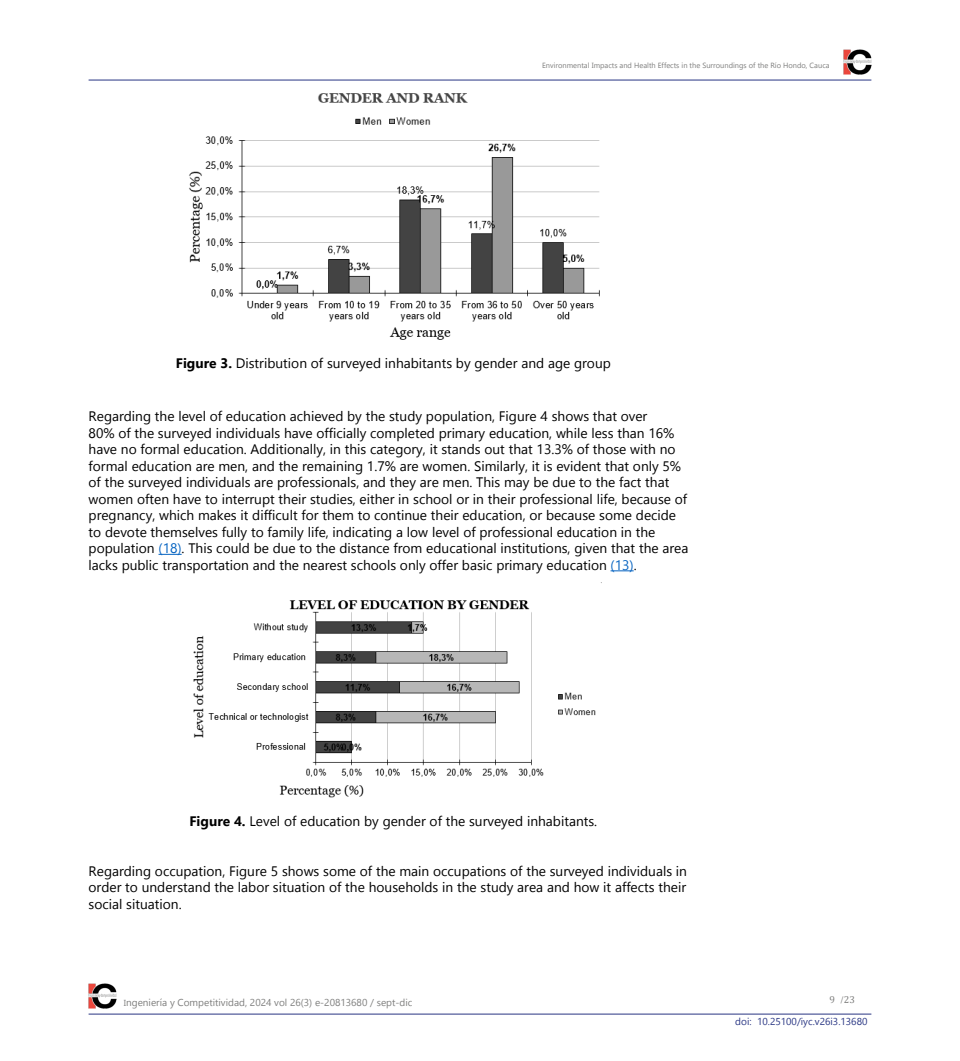
<style>
.page{position:relative;width:960px;height:1061px;background:#fff}
.page>*{position:absolute;margin:0;border:0;box-sizing:border-box;transform-origin:0 0}
.t1{font:13.75px/16.5px "Gadugi";color:#000}
.t2{font:10px "Gadugi";color:#7e7e7d}
.t3{font:10px "Gadugi";color:#283583}
.t4{font:10px "Cambria";color:#7e7e7d}
.t5{font:7.5px "Gadugi";color:#7e7e7d}
.s1{font-weight:700}
.s2{color:#0563c1}
.s3{font-size:8.75px}
.s4{font-family:"Minion Pro"}
</style>
<div class="page">
<hr style="left:89px;top:1014px;width:782px;height:1px;background:#283583">
<img style="left:89px;top:983px;width:28px;height:26px">
<hr style="left:89px;top:80px;width:782px;height:1px;background:#283583">
<img style="left:843px;top:49px;width:28px;height:26px">
<svg style="left:159px;top:554px;width:23px;height:1px"></svg>
<svg style="left:610px;top:570px;width:24px;height:1px"></svg>
<img style="left:189px;top:93px;width:411px;height:247px">
<img style="left:193px;top:582px;width:409px;height:216px">
<p class="t5" style="left:542px;top:60px;width:289px">Environmental Impacts and Health Effects in the Surroundings of the Río Hondo, Cauca</p>
<p class="t1" style="left:176px;top:355px;width:436px"><span class="s1">Figure 3.</span> Distribution of surveyed inhabitants by gender and age group</p>
<p class="t1" style="left:89px;top:408px;width:601px">Regarding the level of education achieved by the study population, Figure 4 shows that over<br>80% of the surveyed individuals have officially completed primary education, while less than 16% have no formal education. Additionally, in this category, it stands out that 13.3% of those with no formal education are men, and the remaining 1.7% are women. Similarly, it is evident that only 5% of the surveyed individuals are professionals, and they are men. This may be due to the fact that women often have to interrupt their studies, either in school or in their professional life, because of pregnancy, which makes it difficult for them to continue their education, or because some decide to devote themselves fully to family life, indicating a low level of professional education in the population <span class="s2">(18)</span>. This could be due to the distance from educational institutions, given that the area lacks public transportation and the nearest schools only offer basic primary education <span class="s2">(13)</span>.</p>
<p class="t1" style="left:189px;top:812px;width:409px"><span class="s1">Figure 4.</span> Level of education by gender of the surveyed inhabitants.</p>
<p class="t1" style="left:89px;top:862px;width:600px;text-align:justify">Regarding occupation, Figure 5 shows some of the main occupations of the surveyed individuals in order to understand the labor situation of the households in the study area and how it affects their social situation.</p>
<p class="t2" style="left:124px;top:996px;width:290px"><span class="s3">I</span>ngeniería y Competitividad, 2024 vol 26(3) e-20813680 / sept-dic</p>
<p class="t4" style="left:829px;top:994px;width:27px">9 <span class="s4">/</span>23</p>
<p class="t3" style="left:735px;top:1016px;width:134px">doi: 10.25100/iyc.v26i3.13680</p>
</div>
